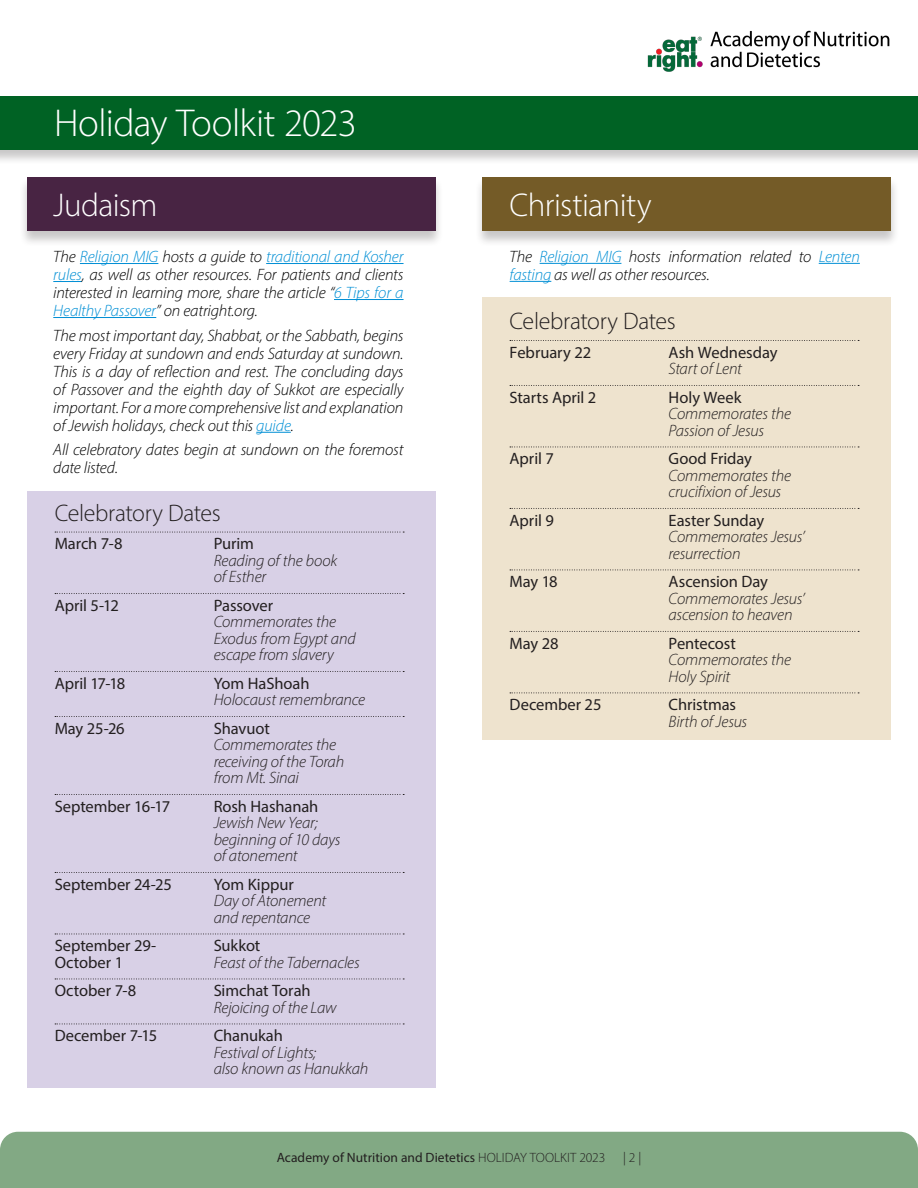
<style>
.page{position:relative;width:918px;height:1188px;background:#fff}
.page>*{position:absolute;margin:0;border:0;box-sizing:border-box;transform-origin:0 0}
.t1{font:300 39px "Myriad Pro";letter-spacing:-.015em;color:#fff}
.t2{font:300 33px "Myriad Pro";letter-spacing:-.02em;color:#fff}
.t3{font:300 24px "Myriad Pro";letter-spacing:-.015em;color:#231f20}
.t4{font:italic 300 16.5px/18px "Myriad Pro";letter-spacing:-.01em;color:#000;text-align:justify}
.t5{font:italic 300 16.5px/16.5px "Myriad Pro";letter-spacing:-.01em;color:#231f20}
.t6{font:16.5px/16.5px "Myriad Pro";letter-spacing:-.005em;color:#231f20}
.t7{font:13.5px "Myriad Pro";letter-spacing:.005em;color:#231f20}
.t8{font:300 13.5px "Myriad Pro";color:#231f20}
.s1{color:#008fd5}
.s2{font-weight:400;font-style:normal}
.s3{font-weight:300;font-style:italic}
.s4{font-weight:300}
</style>
<div class="page">
<div style="left:0;top:1132px;width:918px;height:56px;background:#82a984"></div>
<div style="left:27px;top:491px;width:408px;height:597px;background:#d8d0e6"></div>
<svg style="left:55px;top:532px;width:349px;height:1px"></svg>
<svg style="left:55px;top:593px;width:349px;height:1px"></svg>
<svg style="left:55px;top:671px;width:349px;height:1px"></svg>
<svg style="left:55px;top:716px;width:349px;height:1px"></svg>
<svg style="left:55px;top:794px;width:349px;height:1px"></svg>
<svg style="left:55px;top:872px;width:349px;height:1px"></svg>
<svg style="left:55px;top:934px;width:349px;height:1px"></svg>
<svg style="left:55px;top:979px;width:349px;height:1px"></svg>
<svg style="left:55px;top:1024px;width:349px;height:1px"></svg>
<div style="left:19px;top:176px;width:425px;height:71px;background:#231f20;opacity:.25"></div>
<div style="left:27px;top:177px;width:408px;height:54px;background:#482443"></div>
<hr style="left:80px;top:263px;width:78px;height:1px;background:#008fd5">
<hr style="left:266px;top:263px;width:138px;height:1px;background:#008fd5">
<svg style="left:53px;top:281px;width:29px;height:1px"></svg>
<hr style="left:334px;top:299px;width:70px;height:1px;background:#008fd5">
<hr style="left:53px;top:317px;width:103px;height:1px;background:#008fd5">
<hr style="left:256px;top:432px;width:35px;height:1px;background:#008fd5">
<div style="left:0;top:95px;width:918px;height:71px;background:#231f20;opacity:.25"></div>
<div style="left:0;top:96px;width:918px;height:54px;background:#006224"></div>
<img style="left:647px;top:30px;width:243px;height:42px">
<div style="left:483px;top:297px;width:408px;height:443px;background:#eee3ce"></div>
<svg style="left:510px;top:340px;width:349px;height:1px"></svg>
<svg style="left:510px;top:385px;width:349px;height:1px"></svg>
<svg style="left:510px;top:447px;width:349px;height:1px"></svg>
<svg style="left:510px;top:508px;width:349px;height:1px"></svg>
<svg style="left:510px;top:570px;width:349px;height:1px"></svg>
<svg style="left:510px;top:631px;width:349px;height:1px"></svg>
<svg style="left:510px;top:693px;width:349px;height:1px"></svg>
<div style="left:474px;top:176px;width:425px;height:71px;background:#231f20;opacity:.25"></div>
<div style="left:483px;top:177px;width:408px;height:54px;background:#745b27"></div>
<hr style="left:540px;top:263px;width:81px;height:1px;background:#008fd5">
<hr style="left:819px;top:263px;width:41px;height:1px;background:#008fd5">
<hr style="left:510px;top:281px;width:41px;height:1px;background:#008fd5">
<p class="t1" style="left:54px;top:100px;width:304px">Holiday Toolkit 2023</p>
<p class="t2" style="left:53px;top:186px;width:106px">Judaism</p>
<p class="t4" style="left:53px;top:247px;width:352px">The <span class="s1">Religion MIG</span> hosts a guide to <span class="s1">traditional and Kosher rules</span>, as well as other resources. For patients and clients interested in learning more, share the article “<span class="s1">6 Tips for a Healthy Passover</span>” on eatright.org.</p>
<p class="t4" style="left:53px;top:326px;width:352px">The most important day, Shabbat, or the Sabbath, begins every Friday at sundown and ends Saturday at sundown.<br>This is a day of reflection and rest. The concluding days of Passover and the eighth day of Sukkot are especially important. For a more comprehensive list and explanation of Jewish holidays, check out this <span class="s1">guide</span>.</p>
<p class="t4" style="left:53px;top:441px;width:352px">All celebratory dates begin at sundown on the foremost date listed.</p>
<p class="t3" style="left:55px;top:498px;width:168px">Celebratory Dates</p>
<p class="t6" style="left:55px;top:535px;width:69px">March 7-8</p>
<p class="t5" style="left:214px;top:535px;width:125px"><span class="s2">Purim<br></span>Reading of the book of Esther</p>
<p class="t6" style="left:55px;top:597px;width:66px">April 5-12</p>
<p class="t5" style="left:214px;top:597px;width:144px"><span class="s2">Passover<br></span>Commemorates the<br>Exodus from Egypt and escape from slavery</p>
<p class="t6" style="left:55px;top:675px;width:72px">April 17-18</p>
<p class="t5" style="left:214px;top:675px;width:153px"><span class="s2">Yom HaShoah<br></span>Holocaust remembrance</p>
<p class="t6" style="left:55px;top:720px;width:71px">May 25-26</p>
<p class="t5" style="left:214px;top:720px;width:132px"><span class="s2">Shavuot<br></span>Commemorates the receiving of the Torah from Mt. Sinai</p>
<p class="t6" style="left:55px;top:798px;width:117px">September 16-17</p>
<p class="t5" style="left:214px;top:798px;width:128px"><span class="s2">Rosh Hashanah<br></span>Jewish New Year; beginning of 10 days of atonement</p>
<p class="t6" style="left:55px;top:876px;width:119px">September 24-25</p>
<p class="t5" style="left:214px;top:876px;width:114px"><span class="s2">Yom Kippur<br></span>Day of Atonement and repentance</p>
<p class="t6" style="left:55px;top:937px;width:103px">September 29-</p>
<p class="t6" style="left:214px;top:937px;width:48px">Sukkot</p>
<p class="t6" style="left:55px;top:954px;width:70px">October 1</p>
<p class="t5" style="left:214px;top:954px;width:148px">Feast of the Tabernacles</p>
<p class="t6" style="left:55px;top:982px;width:83px">October 7-8</p>
<p class="t5" style="left:214px;top:982px;width:124px"><span class="s2">Simchat Torah<br></span>Rejoicing of the Law</p>
<p class="t6" style="left:55px;top:1027px;width:104px">December 7-15</p>
<p class="t5" style="left:214px;top:1027px;width:156px"><span class="s2">Chanukah<br></span>Festival of Lights;<br>also known as Hanukkah</p>
<p class="t2" style="left:510px;top:186px;width:143px">Christianity</p>
<p class="t4" style="left:510px;top:247px;width:352px">The <span class="s1">Religion MIG</span> hosts information related to <span class="s1">Lenten fasting</span> as well as other resources.</p>
<p class="t3" style="left:510px;top:307px;width:168px">Celebratory Dates</p>
<p class="t6" style="left:510px;top:344px;width:83px">February 22</p>
<p class="t6" style="left:669px;top:344px;width:110px">Ash Wednesday<br><span class="s3">Start of Lent</span></p>
<p class="t6" style="left:510px;top:389px;width:88px">Starts April 2</p>
<p class="t5" style="left:669px;top:389px;width:124px"><span class="s2">Holy Week<br></span>Commemorates the<br>Passion of Jesus</p>
<p class="t6" style="left:510px;top:450px;width:46px">April 7</p>
<p class="t5" style="left:669px;top:450px;width:124px"><span class="s2">Good Friday<br></span>Commemorates the crucifixion of Jesus</p>
<p class="t6" style="left:510px;top:512px;width:46px">April 9</p>
<p class="t5" style="left:669px;top:512px;width:138px"><span class="s2">Easter Sunday<br></span>Commemorates Jesus’ resurrection</p>
<p class="t6" style="left:510px;top:573px;width:50px">May 18</p>
<p class="t5" style="left:669px;top:573px;width:138px"><span class="s2">Ascension Day<br></span>Commemorates Jesus’ ascension to heaven</p>
<p class="t6" style="left:510px;top:634px;width:50px">May 28</p>
<p class="t5" style="left:669px;top:635px;width:124px"><span class="s2">Pentecost<br></span>Commemorates the<br>Holy Spirit</p>
<p class="t6" style="left:510px;top:696px;width:93px">December 25</p>
<p class="t5" style="left:669px;top:696px;width:80px"><span class="s2">Christmas<br></span>Birth of Jesus</p>
<p class="t7" style="left:277px;top:1149px;width:330px">Academy of Nutrition and Dietetics <span class="s4">HOLIDAY TOOLKIT 2023</span></p>
<p class="t8" style="left:623px;top:1150px;width:20px">| 2 |</p>
</div>
